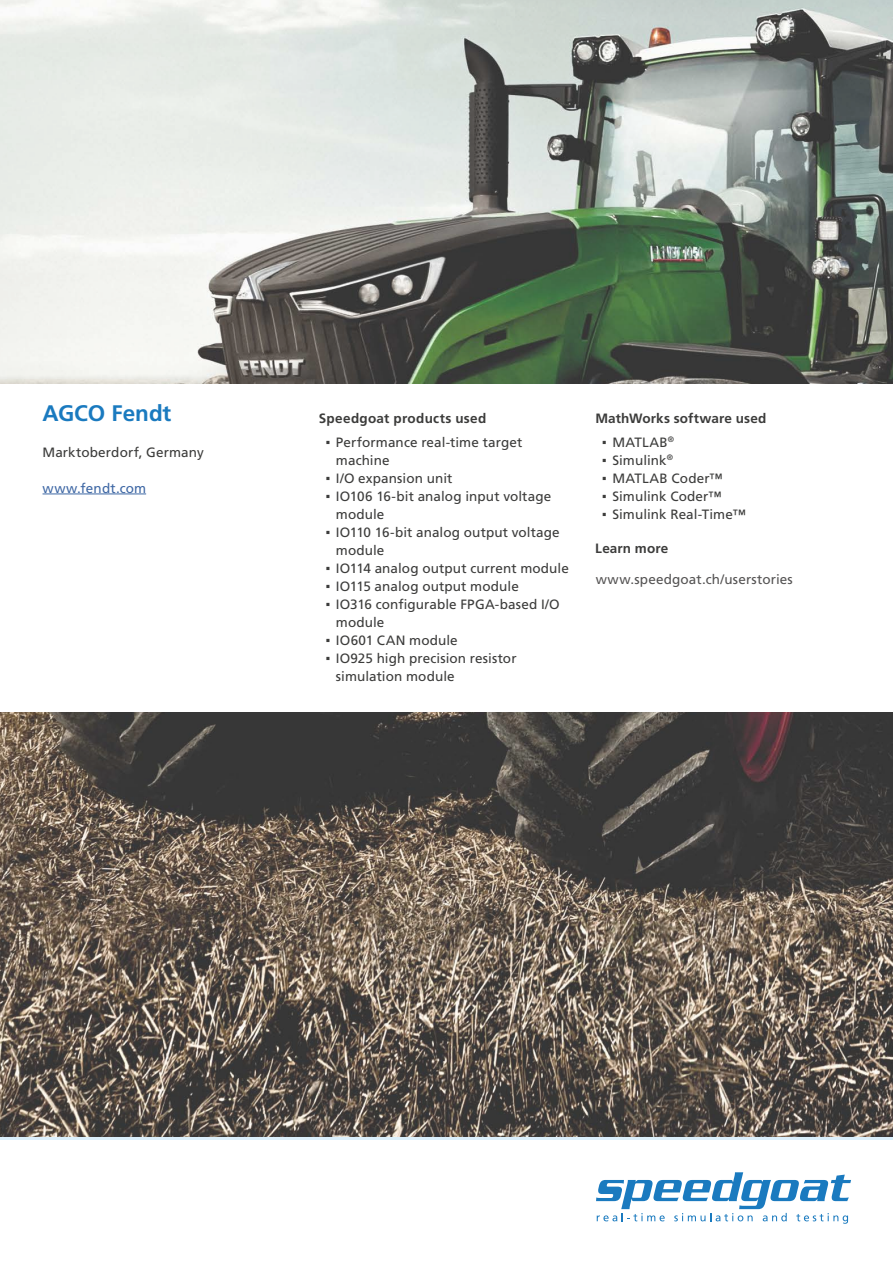
<style>
.page{position:relative;width:893px;height:1263px;background:#fff}
.page>*{position:absolute;margin:0;border:0;box-sizing:border-box;transform-origin:0 0}
.t1{font:700 22.5px "Frutiger LT Std";color:#1a7abf}
.t2{font:13.5px/18px "Frutiger LT Std";letter-spacing:.005em;color:#3c3c3b}
.t3{font:700 13.5px "Frutiger LT Std";letter-spacing:.015em;color:#3c3c3b}
.t4{font:13.5px "Frutiger LT Std";letter-spacing:.01em;color:#555454}
.t5{font:13.5px "Frutiger LT Std";letter-spacing:.01em;color:#3f68a5}
.s1{font-family:"Monotype Corsiva"}
</style>
<div class="page">
<img style="left:0;top:0;width:893px;height:1136px">
<svg style="left:596px;top:1172px;width:255px;height:52px"></svg>
<div style="left:0;top:384px;width:893px;height:327px;background:#fff"></div>
<hr style="left:43px;top:494px;width:103px;height:1px;background:#3f68a5">
<h1 class="t1" style="left:43px;top:399px;width:130px">AGCO Fendt</h1>
<p class="t2" style="left:43px;top:443px;width:163px">Marktoberdorf, Germany</p>
<p class="t5" style="left:43px;top:480px;width:105px">www.fendt.com</p>
<p class="t3" style="left:319px;top:410px;width:169px">Speedgoat products used</p>
<p class="t2" style="left:336px;top:433px;width:188px;text-indent:-11px"><span class="s1">▪</span> Performance real-time target machine</p>
<p class="t2" style="left:324px;top:469px;width:129px"><span class="s1">▪</span> I/O expansion unit</p>
<p class="t2" style="left:336px;top:487px;width:217px;text-indent:-11px"><span class="s1">▪</span> IO106 16-bit analog input voltage module</p>
<p class="t2" style="left:336px;top:523px;width:225px;text-indent:-11px"><span class="s1">▪</span> IO110 16-bit analog output voltage module</p>
<p class="t2" style="left:324px;top:559px;width:246px"><span class="s1">▪</span> IO114 analog output current module</p>
<p class="t2" style="left:324px;top:577px;width:196px"><span class="s1">▪</span> IO115 analog output module</p>
<p class="t2" style="left:336px;top:595px;width:225px;text-indent:-11px"><span class="s1">▪</span> IO316 configurable FPGA-based I/O module</p>
<p class="t2" style="left:324px;top:631px;width:135px"><span class="s1">▪</span> IO601 CAN module</p>
<p class="t2" style="left:336px;top:649px;width:182px;text-indent:-11px"><span class="s1">▪</span> IO925 high precision resistor simulation module</p>
<p class="t3" style="left:595px;top:410px;width:173px">MathWorks software used</p>
<p class="t2" style="left:601px;top:433px;width:75px"><span class="s1">▪</span> MATLAB<sup>®</sup></p>
<p class="t2" style="left:601px;top:451px;width:74px"><span class="s1">▪</span> Simulink<sup>®</sup></p>
<p class="t2" style="left:601px;top:469px;width:123px"><span class="s1">▪</span> MATLAB Coder™</p>
<p class="t2" style="left:601px;top:487px;width:122px"><span class="s1">▪</span> Simulink Coder™</p>
<p class="t2" style="left:601px;top:505px;width:146px"><span class="s1">▪</span> Simulink Real-Time™</p>
<p class="t3" style="left:595px;top:541px;width:74px">Learn more</p>
<p class="t4" style="left:596px;top:572px;width:199px">www.speedgoat.ch/userstories</p>
</div>
